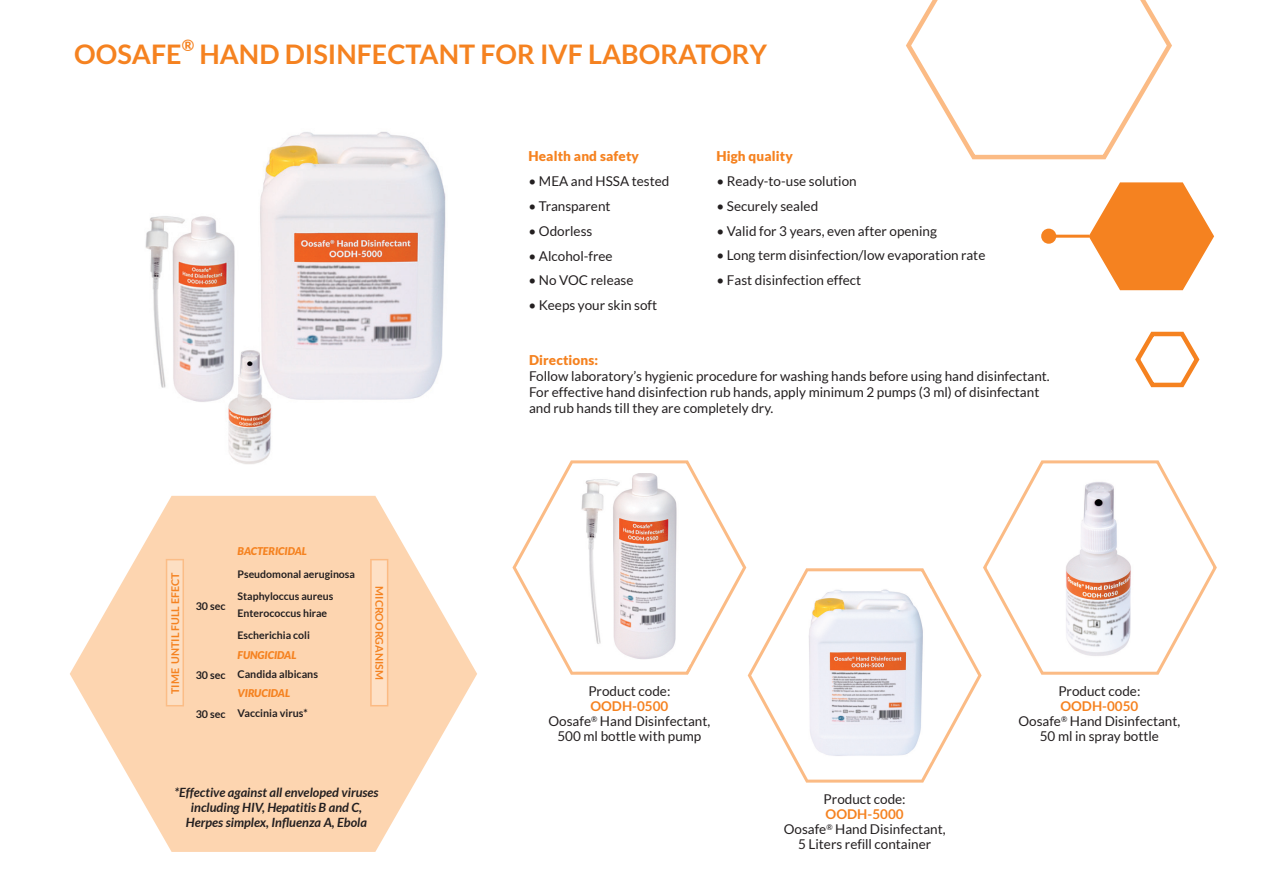
<style>
.page{position:relative;width:1263px;height:893px;background:#fff}
.page>*{position:absolute;margin:0;border:0;box-sizing:border-box;transform-origin:0 0}
.t1{font:700 27px "Lato";color:#f58220}
.t2{font:700 15.75px "Lato";color:#f58220}
.t3{font:13.5px/15px "Lato";color:#231f20;text-align:center}
.t4{font:900 13.5px "Lato";letter-spacing:.01em;color:#f58220}
.t5{font:italic 700 12.75px/15.3px "Lato";color:#231f20;text-align:center}
.t6{font:700 10.65px "Lato";color:#231f20}
.t7{font:700 10.65px "Lato";color:#f58220}
.t8{font:italic 900 10.65px "Lato";color:#f58220}
.t9{font:700 10.5px/22.4px "Lato";color:#231f20}
.s1{font-weight:700;color:#f58220}
.s2{font-family:"Arial"}
</style>
<div class="page">
<svg style="left:1135px;top:331px;width:65px;height:57px"></svg>
<svg style="left:1087px;top:182px;width:127px;height:109px"></svg>
<hr style="left:1055px;top:235px;width:34px;height:3px;background:#f58220">
<div style="left:1043px;top:230px;width:12px;height:12px;background:#f58220;border-radius:50%"></div>
<div style="left:1041px;top:229px;width:15px;height:15px;border:3px solid #f58220;border-radius:50%"></div>
<svg style="left:906px;top:0;width:266px;height:160px"></svg>
<svg style="left:512px;top:460px;width:234px;height:215px"></svg>
<svg style="left:981px;top:460px;width:236px;height:216px"></svg>
<img style="left:1059px;top:476px;width:80px;height:186px">
<svg style="left:748px;top:568px;width:233px;height:215px"></svg>
<img style="left:799px;top:582px;width:132px;height:181px">
<svg style="left:70px;top:496px;width:407px;height:356px;fill:#fdd5b0"></svg>
<svg style="left:166px;top:559px;width:18px;height:147px;background:#fcd9b8"></svg>
<svg style="left:370px;top:559px;width:18px;height:147px;background:#fdd9ba"></svg>
<img style="left:145px;top:132px;width:301px;height:332px">
<img style="left:576px;top:473px;width:114px;height:191px">
<img style="left:576px;top:664px;width:114px;height:9px">
<h1 class="t1" style="left:74px;top:39px;width:109px">OOSAFE</h1>
<p class="t2" style="left:182px;top:36px;width:14px">®</p>
<h1 class="t1" style="left:199px;top:39px;width:569px">HAND DISINFECTANT FOR IVF LABORATORY</h1>
<p class="t4" style="left:528px;top:148px;width:112px">Health and safety</p>
<p class="t3" style="left:528px;top:173px;width:142px">• MEA and HSSA tested</p>
<p class="t3" style="left:528px;top:198px;width:84px">• Transparent</p>
<p class="t3" style="left:528px;top:223px;width:65px">• Odorless</p>
<p class="t3" style="left:528px;top:248px;width:86px">• Alcohol-free</p>
<p class="t3" style="left:528px;top:273px;width:107px">• No VOC release</p>
<p class="t3" style="left:528px;top:298px;width:130px">• Keeps your skin soft</p>
<p class="t4" style="left:716px;top:148px;width:78px">High quality</p>
<p class="t3" style="left:716px;top:173px;width:142px">• Ready-to-use solution</p>
<p class="t3" style="left:716px;top:198px;width:103px">• Securely sealed</p>
<p class="t3" style="left:716px;top:223px;width:222px">• Valid for 3 years, even after opening</p>
<p class="t3" style="left:716px;top:248px;width:270px">• Long term disinfection/low evaporation rate</p>
<p class="t3" style="left:716px;top:273px;width:146px">• Fast disinfection effect</p>
<p class="t7" style="left:169px;top:694px;width:123px;rotate:-90deg">TIME UNTIL FULL EFECT</p>
<p class="t8" style="left:238px;top:545px;width:71px">BACTERICIDAL</p>
<p class="t9" style="left:238px;top:563px;width:119px">Pseudomonal aeruginosa<br>Staphyloccus aureus</p>
<p class="t9" style="left:238px;top:602px;width:91px">Enterococcus hirae<br>Escherichia coli</p>
<p class="t8" style="left:238px;top:649px;width:60px">FUNGICIDAL</p>
<p class="t6" style="left:196px;top:668px;width:124px">30 sec Candida albicans</p>
<p class="t8" style="left:238px;top:687px;width:54px">VIRUCIDAL</p>
<p class="t6" style="left:196px;top:707px;width:114px">30 sec Vaccinia virus*</p>
<p class="t6" style="left:196px;top:600px;width:31px">30 sec</p>
<p class="t7" style="left:385px;top:586px;width:95px;rotate:90deg">MICROORGANISM</p>
<p class="t5" style="left:174px;top:784px;width:206px">*Effective against all enveloped viruses including HIV, Hepatitis B and C,<br>Herpes simplex, Influenza A, Ebola</p>
<p class="t4" style="left:529px;top:352px;width:71px">Directions:</p>
<p class="t3" style="left:529px;top:368px;width:522px;line-height:16.2px;text-align:left">Follow laboratory’s hygienic procedure for washing hands before using hand disinfectant.<br>For effective hand disinfection rub hands, apply minimum 2 pumps (3 ml) of disinfectant and rub hands till they are completely dry.</p>
<p class="t3" style="left:588px;top:684px;width:84px">Product code:</p>
<p class="t3" style="left:548px;top:699px;width:163px"><span class="s1">OODH-0500<br></span>Oosafe<sup>®</sup> Hand Disinfectant,<br>500 ml bottle with pump</p>
<p class="t3" style="left:824px;top:792px;width:84px">Product code:</p>
<p class="t3" style="left:784px;top:807px;width:163px"><span class="s1">OODH-5000<br></span>Oosafe<sup>®</sup> Hand Disinfectant,<br>5 Liters ref<span class="s2">i</span>ll container</p>
<p class="t3" style="left:1058px;top:684px;width:84px">Product code:</p>
<p class="t3" style="left:1018px;top:699px;width:163px"><span class="s1">OODH-0050<br></span>Oosafe<sup>®</sup> Hand Disinfectant,<br>50 ml in spray bottle</p>
</div>
